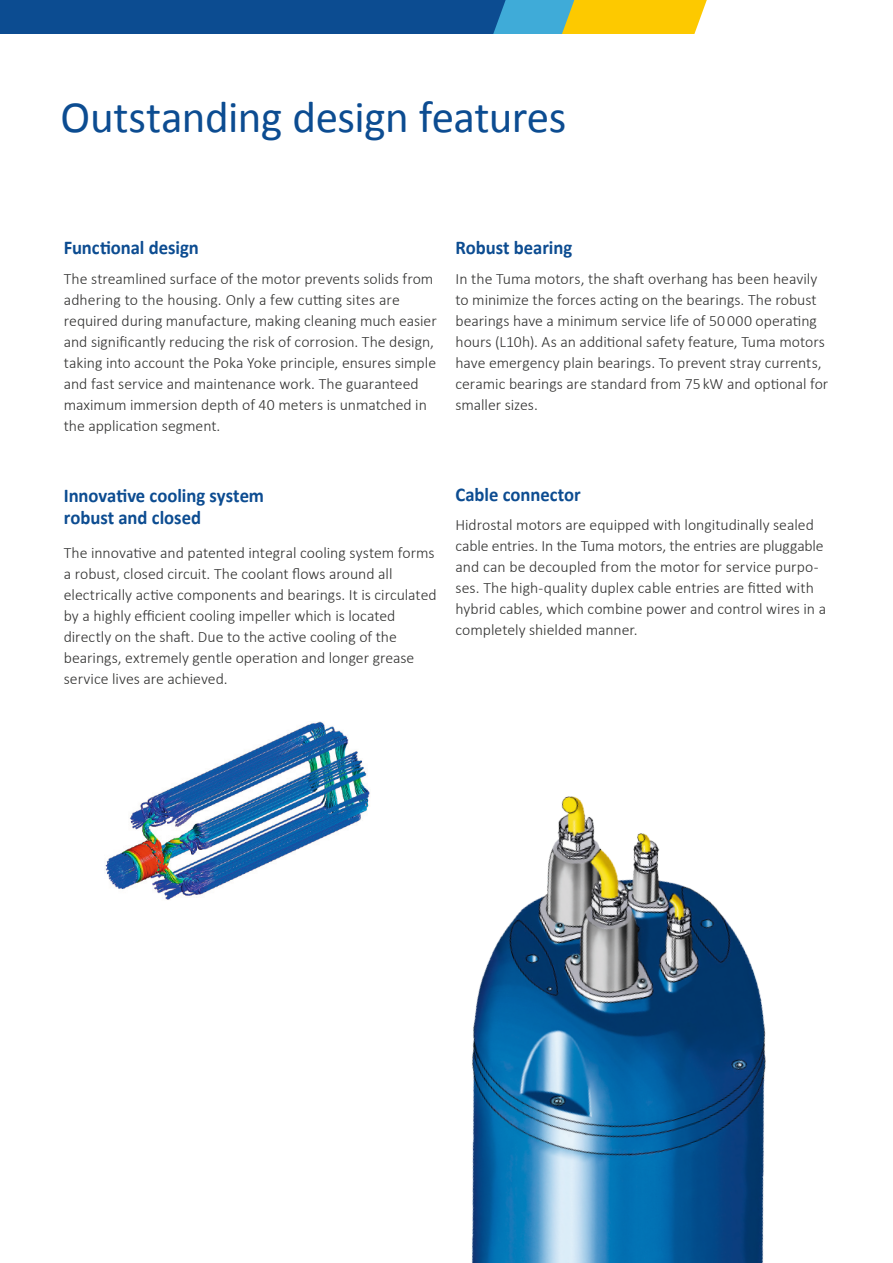
<style>
.page{position:relative;width:893px;height:1263px;background:#fff}
.page>*{position:absolute;margin:0;border:0;box-sizing:border-box;transform-origin:0 0}
.Hauptitel_Hidrostal{font:45px "Calibri";letter-spacing:-.015em;color:#0c4c91}
.Untertitel_Hidrostal{font:700 19.5px "Calibri";color:#0c4c91;scale:.96 1}
.Lauftext_Hidrostal{font:700 19.5px/22.5px "Calibri";color:#0c4c91;scale:.96 1}
.Lauftext_Hidrostal-2{font:300 15.75px/21px "Calibri";color:#313130}
</style>
<div class="page">
<svg style="left:0;top:0;width:707px;height:34px"></svg>
<img style="left:471px;top:796px;width:295px;height:467px">
<img style="left:105px;top:721px;width:265px;height:179px">
<p class="Hauptitel_Hidrostal" style="left:61px;top:88px;width:507px">Outstanding design features</p>
<p class="Untertitel_Hidrostal" style="left:64px;top:234px;width:142px">Functional design</p>
<p class="Lauftext_Hidrostal-2" style="left:64px;top:267px;width:374px">The streamlined surface of the motor prevents solids from adhering to the housing. Only a few cutting sites are required during manufacture, making cleaning much easier and significantly reducing the risk of corrosion. The design, taking into account the Poka Yoke principle, ensures simple and fast service and maintenance work. The guaranteed maximum immersion depth of 40 meters is unmatched in the application segment.</p>
<p class="Untertitel_Hidrostal" style="left:455px;top:234px;width:123px">Robust bearing</p>
<p class="Lauftext_Hidrostal-2" style="left:455px;top:267px;width:374px">In the Tuma motors, the shaft overhang has been heavily to minimize the forces acting on the bearings. The robust bearings have a minimum service life of 50000 operating hours (L10h). As an additional safety feature, Tuma motors have emergency plain bearings. To prevent stray currents, ceramic bearings are standard from 75kW and optional for smaller sizes.</p>
<p class="Lauftext_Hidrostal" style="left:64px;top:483px;width:210px">Innovative cooling system robust and closed</p>
<p class="Lauftext_Hidrostal-2" style="left:64px;top:541px;width:374px">The innovative and patented integral cooling system forms a robust, closed circuit. The coolant flows around all electrically active components and bearings. It is circulated by a highly efficient cooling impeller which is located directly on the shaft. Due to the active cooling of the bearings, extremely gentle operation and longer grease service lives are achieved.</p>
<p class="Untertitel_Hidrostal" style="left:455px;top:480px;width:132px">Cable connector</p>
<p class="Lauftext_Hidrostal-2" style="left:455px;top:514px;width:372px">Hidrostal motors are equipped with longitudinally sealed cable entries. In the Tuma motors, the entries are pluggable and can be decoupled from the motor for service purpo&shy;ses. The high-quality duplex cable entries are fitted with hybrid cables, which combine power and control wires in a completely shielded manner.</p>
</div>
